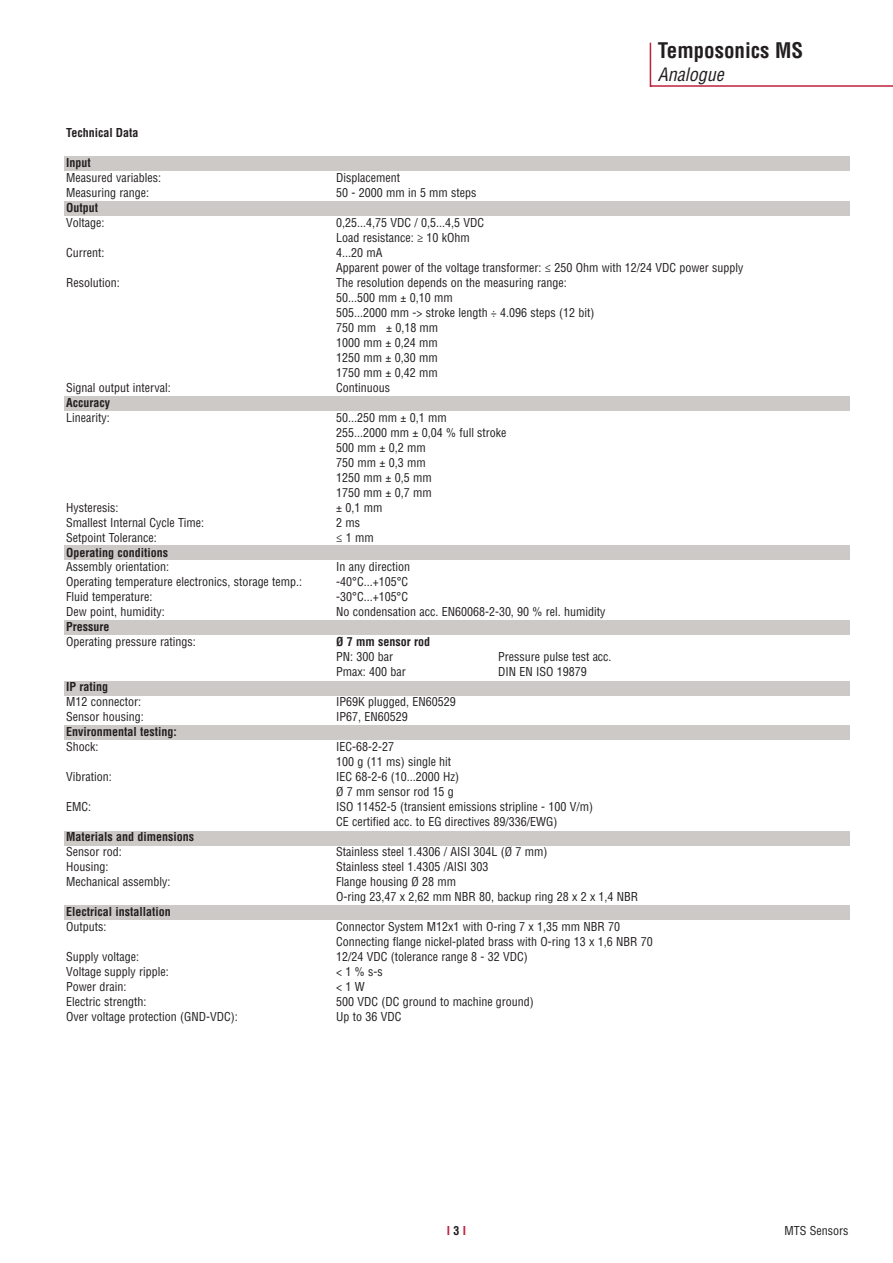
<style>
.page{position:relative;width:893px;height:1263px;background:#fff}
.page>*{position:absolute;margin:0;border:0;box-sizing:border-box;transform-origin:0 0}
.t1{font:700 condensed 21px "Helvetica LT Std";color:#231f20}
.t2{font:italic condensed 18px "Helvetica LT Std";color:#231f20}
.t3{font:condensed 12px/15px "Helvetica LT Std";color:#231f20}
.t4{font:700 condensed 12px "Helvetica LT Std";color:#231f20}
.t5{font:700 condensed 12px "Helvetica LT Std";color:#be213b}
.s1{color:#231f20}
</style>
<div class="page">
<div style="left:64px;top:906px;width:785px;height:14px;background:#cdc9c7"></div>
<div style="left:64px;top:831px;width:786px;height:15px;background:#cdc9c7"></div>
<div style="left:64px;top:725px;width:786px;height:15px;background:#cdc9c7"></div>
<div style="left:64px;top:681px;width:786px;height:15px;background:#cdc9c7"></div>
<div style="left:64px;top:546px;width:786px;height:14px;background:#cdc9c7"></div>
<div style="left:64px;top:396px;width:786px;height:14px;background:#cdc9c7"></div>
<div style="left:64px;top:201px;width:786px;height:15px;background:#cdc9c7"></div>
<div style="left:64px;top:156px;width:786px;height:15px;background:#cdc9c7"></div>
<hr style="left:650px;top:85px;width:242px;height:2px;background:#be213b">
<hr style="left:650px;top:43px;width:1px;height:44px;background:#be213b">
<div style="left:64px;top:620px;width:786px;height:15px;background:#cdc9c7"></div>
<h1 class="t1" style="left:658px;top:43px;width:147px">Temposonics MS</h1>
<h2 class="t2" style="left:658px;top:64px;width:67px">Analogue</h2>
<p class="t4" style="left:66px;top:128px;width:74px">Technical Data</p>
<p class="t4" style="left:66px;top:158px;width:26px">Input</p>
<p class="t3" style="left:66px;top:171px;width:96px">Measured variables:</p>
<p class="t3" style="left:336px;top:171px;width:65px">Displacement</p>
<p class="t3" style="left:66px;top:186px;width:84px">Measuring range:</p>
<p class="t3" style="left:336px;top:186px;width:142px">50 - 2000 mm in 5 mm steps</p>
<p class="t4" style="left:66px;top:203px;width:33px">Output</p>
<p class="t3" style="left:66px;top:216px;width:40px">Voltage:</p>
<p class="t3" style="left:336px;top:216px;width:149px">0,25...4,75 VDC / 0,5...4,5 VDC<br>Load resistance: ≥ 10 kOhm</p>
<p class="t3" style="left:66px;top:246px;width:40px">Current:</p>
<p class="t3" style="left:336px;top:246px;width:409px">4...20 mA<br>Apparent power of the voltage transformer: ≤ 250 Ohm with 12/24 VDC power supply</p>
<p class="t3" style="left:66px;top:276px;width:55px">Resolution:</p>
<p class="t3" style="left:336px;top:276px;width:260px">The resolution depends on the measuring range:<br>50...500 mm ± 0,10 mm<br>505...2000 mm -&gt; stroke length ÷ 4.096 steps (12 bit)<br>750 mm ± 0,18 mm<br>1000 mm ± 0,24 mm<br>1250 mm ± 0,30 mm<br>1750 mm ± 0,42 mm</p>
<p class="t3" style="left:66px;top:381px;width:106px">Signal output interval:</p>
<p class="t3" style="left:336px;top:381px;width:55px">Continuous</p>
<p class="t4" style="left:66px;top:398px;width:45px">Accuracy</p>
<p class="t3" style="left:66px;top:411px;width:45px">Linearity:</p>
<p class="t3" style="left:336px;top:411px;width:172px">50...250 mm ± 0,1 mm<br>255...2000 mm ± 0,04 % full stroke<br>500 mm ± 0,2 mm<br>750 mm ± 0,3 mm<br>1250 mm ± 0,5 mm<br>1750 mm ± 0,7 mm</p>
<p class="t3" style="left:66px;top:501px;width:54px">Hysteresis:</p>
<p class="t3" style="left:336px;top:501px;width:48px">± 0,1 mm</p>
<p class="t3" style="left:66px;top:516px;width:139px">Smallest Internal Cycle Time:</p>
<p class="t3" style="left:336px;top:516px;width:25px">2 ms</p>
<p class="t3" style="left:66px;top:531px;width:92px">Setpoint Tolerance:</p>
<p class="t3" style="left:336px;top:531px;width:39px">≤ 1 mm</p>
<p class="t4" style="left:66px;top:548px;width:103px">Operating conditions</p>
<p class="t3" style="left:66px;top:561px;width:104px">Assembly orientation:</p>
<p class="t3" style="left:336px;top:561px;width:75px">In any direction</p>
<p class="t3" style="left:66px;top:576px;width:237px">Operating temperature electronics, storage temp.:</p>
<p class="t3" style="left:336px;top:576px;width:73px">-40°C...+105°C</p>
<p class="t3" style="left:66px;top:591px;width:88px">Fluid temperature:</p>
<p class="t3" style="left:336px;top:591px;width:73px">-30°C...+105°C</p>
<p class="t3" style="left:66px;top:606px;width:100px">Dew point, humidity:</p>
<p class="t3" style="left:336px;top:606px;width:271px">No condensation acc. EN60068-2-30, 90 % rel. humidity</p>
<p class="t4" style="left:66px;top:623px;width:45px">Pressure</p>
<p class="t3" style="left:66px;top:636px;width:131px">Operating pressure ratings:</p>
<p class="t4" style="left:336px;top:638px;width:95px">Ø 7 mm sensor rod</p>
<p class="t3" style="left:336px;top:651px;width:58px">PN: 300 bar</p>
<p class="t3" style="left:498px;top:651px;width:115px">Pressure pulse test acc.</p>
<p class="t3" style="left:336px;top:666px;width:71px">Pmax: 400 bar</p>
<p class="t3" style="left:498px;top:666px;width:90px">DIN EN ISO 19879</p>
<p class="t4" style="left:66px;top:683px;width:43px">IP rating</p>
<p class="t3" style="left:66px;top:696px;width:76px">M12 connector:</p>
<p class="t3" style="left:336px;top:696px;width:121px">IP69K plugged, EN60529</p>
<p class="t3" style="left:66px;top:711px;width:79px">Sensor housing:</p>
<p class="t3" style="left:336px;top:711px;width:73px">IP67, EN60529</p>
<p class="t4" style="left:66px;top:728px;width:112px">Environmental testing:</p>
<p class="t3" style="left:66px;top:741px;width:34px">Shock:</p>
<p class="t3" style="left:336px;top:741px;width:117px">IEC-68-2-27<br>100 g (11 ms) single hit</p>
<p class="t3" style="left:66px;top:771px;width:47px">Vibration:</p>
<p class="t3" style="left:336px;top:771px;width:124px">IEC 68-2-6 (10...2000 Hz)<br>Ø 7 mm sensor rod 15 g</p>
<p class="t3" style="left:66px;top:801px;width:26px">EMC:</p>
<p class="t3" style="left:336px;top:801px;width:258px">ISO 11452-5 (transient emissions stripline - 100 V/m)<br>CE certified acc. to EG directives 89/336/EWG)</p>
<p class="t4" style="left:66px;top:833px;width:129px">Materials and dimensions</p>
<p class="t3" style="left:66px;top:846px;width:57px">Sensor rod:</p>
<p class="t3" style="left:336px;top:846px;width:213px">Stainless steel 1.4306 / AISI 304L (Ø 7 mm)</p>
<p class="t3" style="left:66px;top:861px;width:44px">Housing:</p>
<p class="t3" style="left:336px;top:861px;width:154px">Stainless steel 1.4305 /AISI 303</p>
<p class="t3" style="left:66px;top:876px;width:106px">Mechanical assembly:</p>
<p class="t3" style="left:336px;top:876px;width:304px">Flange housing Ø 28 mm<br>O-ring 23,47 x 2,62 mm NBR 80, backup ring 28 x 2 x 1,4 NBR</p>
<p class="t4" style="left:66px;top:908px;width:106px">Electrical installation</p>
<p class="t3" style="left:66px;top:921px;width:42px">Outputs:</p>
<p class="t3" style="left:336px;top:921px;width:318px">Connector System M12x1 with O-ring 7 x 1,35 mm NBR 70<br>Connecting flange nickel-plated brass with O-ring 13 x 1,6 NBR 70</p>
<p class="t3" style="left:66px;top:951px;width:74px">Supply voltage:</p>
<p class="t3" style="left:336px;top:951px;width:193px">12/24 VDC (tolerance range 8 - 32 VDC)</p>
<p class="t3" style="left:66px;top:966px;width:104px">Voltage supply ripple:</p>
<p class="t3" style="left:336px;top:966px;width:48px">&lt; 1 % s-s</p>
<p class="t3" style="left:66px;top:981px;width:62px">Power drain:</p>
<p class="t3" style="left:336px;top:981px;width:30px">&lt; 1 W</p>
<p class="t3" style="left:66px;top:996px;width:82px">Electric strength:</p>
<p class="t3" style="left:336px;top:996px;width:199px">500 VDC (DC ground to machine ground)</p>
<p class="t3" style="left:66px;top:1011px;width:173px">Over voltage protection (GND-VDC):</p>
<p class="t3" style="left:336px;top:1011px;width:67px">Up to 36 VDC</p>
<p class="t5" style="left:447px;top:1227px;width:21px">I <span class="s1">3</span> I</p>
<p class="t3" style="left:784px;top:1224px;width:65px">MTS Sensors</p>
</div>
